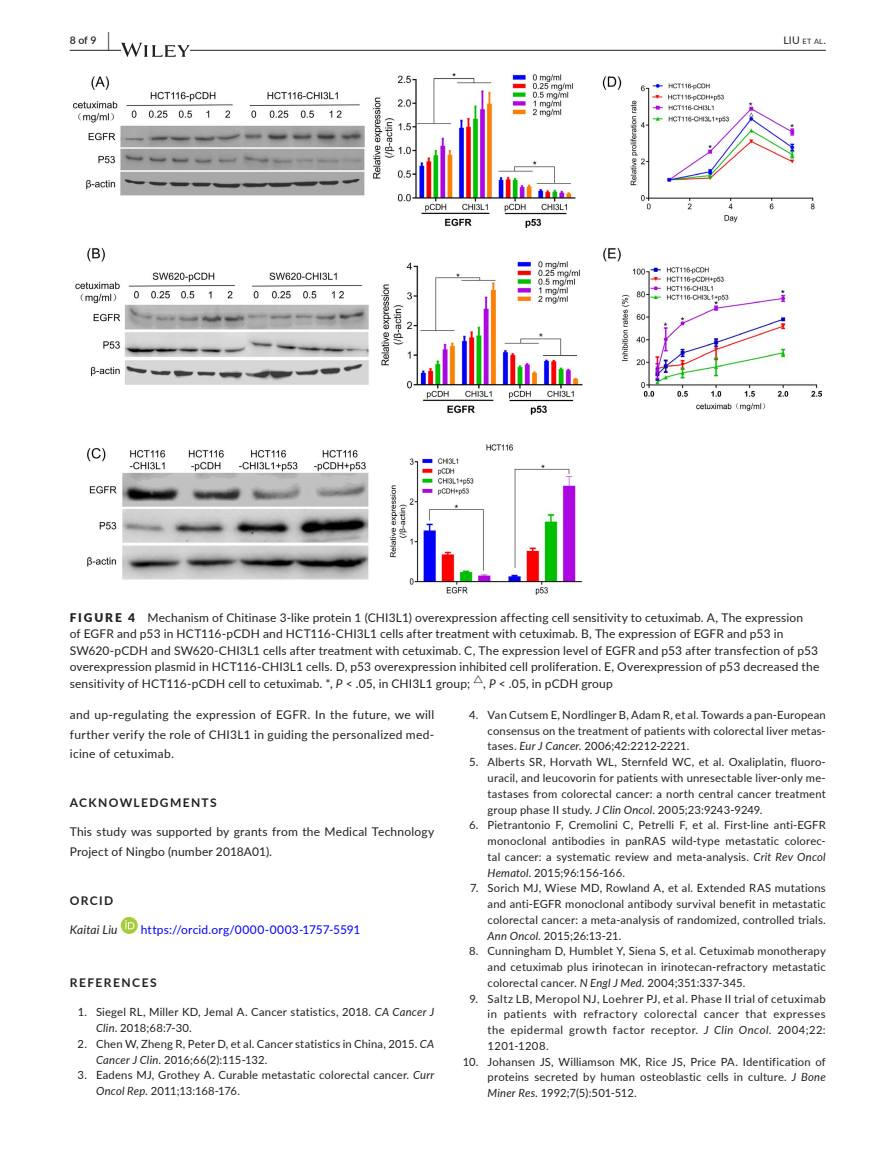
<style>
.page{position:relative;width:893px;height:1174px;background:#fff}
.page>*{position:absolute;margin:0;border:0;box-sizing:border-box;transform-origin:0 0}
.t1{font:12px/16.5px "Lato";letter-spacing:.015em;color:#231f20}
.t2{font:12px "Lato";letter-spacing:.015em;color:#00f}
.t3{font:700 12px "Lato";letter-spacing:.115em;color:#231f20}
.t4{font:italic 12px "Lato";letter-spacing:.015em;color:#231f20}
.t5{font:11.25px/15.8px "Lato";letter-spacing:.015em;color:#231f20;text-align:justify}
.t6{font:10.5px "Lato";color:#231f20}
.t7{font:600 10.5px "Lato";color:#231f20}
.t8{font:8.4px "STIX";color:#231f20}
.s1{font-size:19.5px}
.s2{font-size:7.35px}
.s3{font-weight:900}
.s4{font-style:italic}
</style>
<div class="page">
<hr style="left:70px;top:50px;width:756px;height:1px;background:#231f20">
<svg style="left:121px;top:43px;width:69px;height:14px"></svg>
<div style="left:121px;top:917px;width:17px;height:17px;background:#a5cd39;border-radius:50%"></div>
<svg style="left:125px;top:920px;width:10px;height:9px"></svg>
<img style="left:74px;top:73px;width:748px;height:522px">
<p class="t7" style="left:70px;top:33px;width:42px">8 of 9 <span class="s1">|</span></p>
<p class="t6" style="left:783px;top:33px;width:44px">LIU <span class="s2">et al</span>.</p>
<p class="t1" style="left:70px;top:608px;width:751px"><span class="s3">FIGURE 4</span> Mechanism of Chitinase 3‐like protein 1 (CHI3L1) overexpression affecting cell sensitivity to cetuximab. A, The expression<br>of EGFR and p53 in HCT116‐pCDH and HCT116‐CHI3L1 cells after treatment with cetuximab. B, The expression of EGFR and p53 in SW620‐pCDH and SW620‐CHI3L1 cells after treatment with cetuximab. C, The expression level of EGFR and p53 after transfection of p53 overexpression plasmid in HCT116‐CHI3L1 cells. D, p53 overexpression inhibited cell proliferation. E, Overexpression of p53 decreased the sensitivity of HCT116‐pCDH cell to cetuximab. *, <span class="s4">P</span> &lt; .05, in CHI3L1 group;</p>
<p class="t8" style="left:473px;top:674px;width:11px">△</p>
<p class="t1" style="left:483px;top:674px;width:131px">, <span class="s4">P</span> &lt; .05, in pCDH group</p>
<p class="t1" style="left:70px;top:704px;width:366px;line-height:19.5px;text-align:justify">and up‐regulating the expression of EGFR. In the future, we will further verify the role of CHI3L1 in guiding the personalized med‐ icine of cetuximab.</p>
<p class="t3" style="left:70px;top:794px;width:148px">ACKNOWLEDGMENTS</p>
<p class="t1" style="left:70px;top:821px;width:366px;line-height:19.5px">This study was supported by grants from the Medical Technology<br>Project of Ningbo (number 2018A01).</p>
<p class="t3" style="left:70px;top:891px;width:45px">ORCID</p>
<p class="t4" style="left:70px;top:921px;width:49px">Kaitai Liu</p>
<p class="t2" style="left:141px;top:921px;width:221px">https://orcid.org/0000-0003-1757-5591</p>
<p class="t3" style="left:70px;top:974px;width:88px">REFERENCES</p>
<p class="t5" style="left:96px;top:1004px;width:340px;text-indent:-18px">1. Siegel RL, Miller KD, Jemal A. Cancer statistics, 2018. <span class="s4">CA Cancer J<br>Clin</span>. 2018;68:7‐30.</p>
<p class="t5" style="left:96px;top:1035px;width:340px;text-indent:-18px">2. Chen W, Zheng R, Peter D, et al. Cancer statistics in China, 2015. <span class="s4">CA<br>Cancer J Clin</span>. 2016;66(2):115‐132.</p>
<p class="t5" style="left:96px;top:1067px;width:340px;text-indent:-18px">3. Eadens MJ, Grothey A. Curable metastatic colorectal cancer. <span class="s4">Curr<br>Oncol Rep</span>. 2011;13:168‐176.</p>
<p class="t5" style="left:488px;top:706px;width:340px;text-indent:-18px">4. Van Cutsem E, Nordlinger B, Adam R, et al. Towards a pan‐European consensus on the treatment of patients with colorectal liver metas‐ tases. <span class="s4">Eur J Cancer</span>. 2006;42:2212‐2221.</p>
<p class="t5" style="left:488px;top:754px;width:340px;text-indent:-18px">5. Alberts SR, Horvath WL, Sternfeld WC, et al. Oxaliplatin, fluoro‐ uracil, and leucovorin for patients with unresectable liver‐only me‐ tastases from colorectal cancer: a north central cancer treatment group phase II study. <span class="s4">J Clin Oncol</span>. 2005;23:9243‐9249.</p>
<p class="t5" style="left:488px;top:817px;width:340px;text-indent:-18px">6. Pietrantonio F, Cremolini C, Petrelli F, et al. First‐line anti‐EGFR monoclonal antibodies in panRAS wild‐type metastatic colorec‐ tal cancer: a systematic review and meta‐analysis. <span class="s4">Crit Rev Oncol Hematol</span>. 2015;96:156‐166.</p>
<p class="t5" style="left:488px;top:880px;width:340px;text-indent:-17px">7. Sorich MJ, Wiese MD, Rowland A, et al. Extended RAS mutations and anti‐EGFR monoclonal antibody survival benefit in metastatic colorectal cancer: a meta‐analysis of randomized, controlled trials.<br><span class="s4">Ann Oncol</span>. 2015;26:13‐21.</p>
<p class="t5" style="left:488px;top:943px;width:340px;text-indent:-18px">8. Cunningham D, Humblet Y, Siena S, et al. Cetuximab monotherapy and cetuximab plus irinotecan in irinotecan‐refractory metastatic colorectal cancer. <span class="s4">N Engl J Med</span>. 2004;351:337‐345.</p>
<p class="t5" style="left:488px;top:990px;width:340px;text-indent:-18px">9. Saltz LB, Meropol NJ, Loehrer PJ, et al. Phase II trial of cetuximab in patients with refractory colorectal cancer that expresses the epidermal growth factor receptor. <span class="s4">J Clin Oncol</span>. 2004;22:<br>1201‐1208.</p>
<p class="t5" style="left:488px;top:1053px;width:340px;text-indent:-25px">10. Johansen JS, Williamson MK, Rice JS, Price PA. Identification of proteins secreted by human osteoblastic cells in culture. <span class="s4">J Bone Miner Res</span>. 1992;7(5):501‐512.</p>
</div>
